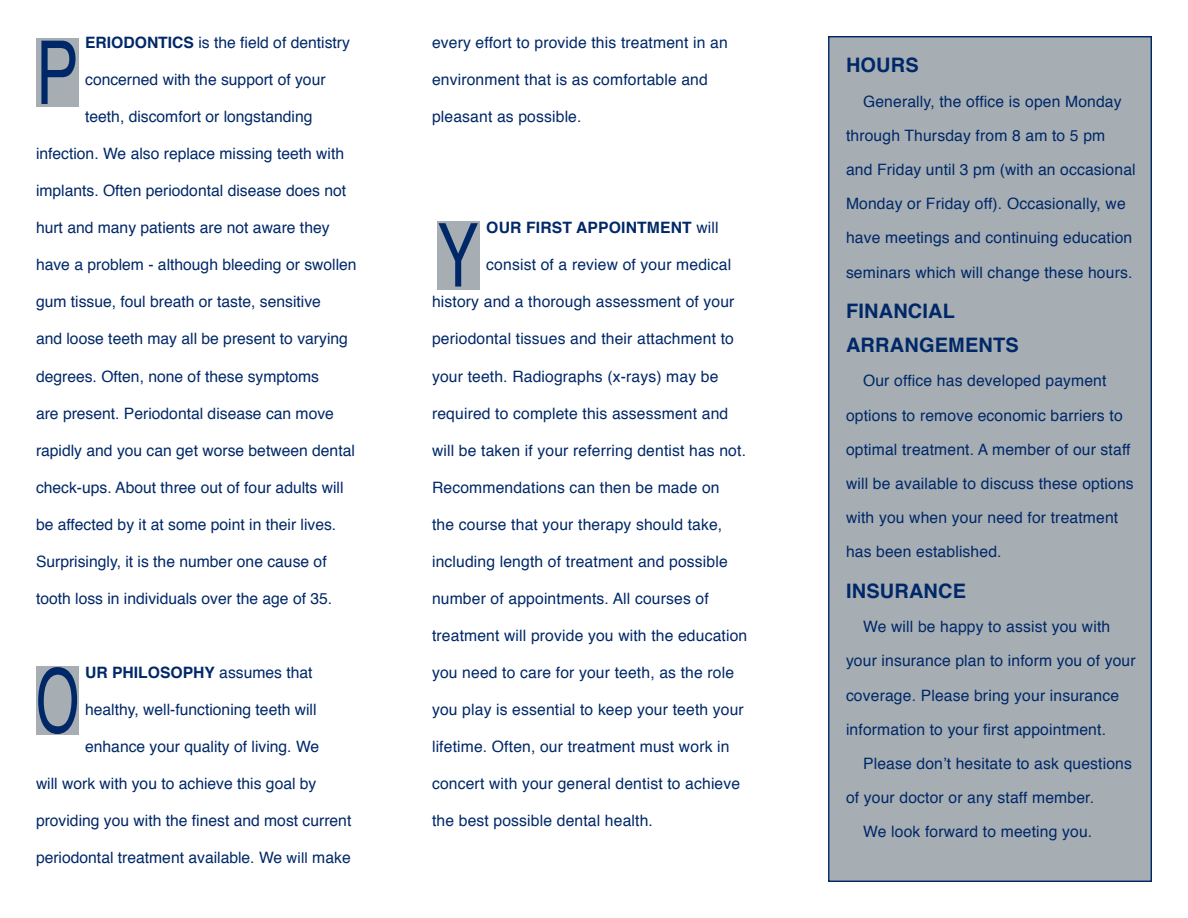
<style>
.page{position:relative;width:1188px;height:918px;background:#fff}
.page>*{position:absolute;margin:0;border:0;box-sizing:border-box;transform-origin:0 0}
.t1{font:88.35px "Helvetica";color:#002868;scale:.72 1}
.t2{font:88.35px "Helvetica";color:#002868;scale:.63 1}
.t3{font:88.35px "Helvetica";color:#002868;scale:.7 1}
.t4{font:700 19.95px "Helvetica";letter-spacing:.01em;color:#002868}
.t5{font:15.6px/34.2px "Helvetica";letter-spacing:.01em;color:#002868}
.t6{font:700 15.6px "Helvetica";letter-spacing:.01em;color:#002868}
.s1{font-weight:700}
.s2{font-weight:400}
.s3{font-size:14.85px}
</style>
<div class="page">
<div style="left:36px;top:38px;width:43px;height:69px;background:#a6aeb3"></div>
<div style="left:36px;top:666px;width:43px;height:69px;background:#a6aeb3"></div>
<div style="left:437px;top:221px;width:43px;height:68px;background:#a6aeb3"></div>
<div style="left:828px;top:36px;width:324px;height:846px;background:#a6aeb3;border:1px solid #002868"></div>
<p class="t5" style="left:85px;top:26px;width:266px"><span class="s1">ERIODONTICS</span> is the field of dentistry</p>
<p class="t5" style="left:85px;top:64px;width:242px">concerned with the support of your</p>
<p class="t5" style="left:85px;top:101px;width:229px">teeth, discomfort or longstanding</p>
<p class="t5" style="left:36px;top:138px;width:310px">infection. We also replace missing teeth with</p>
<p class="t5" style="left:36px;top:175px;width:312px">implants. Often periodontal disease does not</p>
<p class="t5" style="left:36px;top:212px;width:295px">hurt and many patients are not aware they</p>
<p class="t5" style="left:36px;top:249px;width:322px">have a problem - although bleeding or swollen</p>
<p class="t5" style="left:36px;top:286px;width:286px">gum tissue, foul breath or taste, sensitive</p>
<p class="t5" style="left:36px;top:323px;width:313px">and loose teeth may all be present to varying</p>
<p class="t5" style="left:36px;top:360px;width:285px">degrees. Often, none of these symptoms</p>
<p class="t5" style="left:36px;top:397px;width:299px">are present. Periodontal disease can move</p>
<p class="t5" style="left:36px;top:434px;width:320px">rapidly and you can get worse between dental</p>
<p class="t5" style="left:36px;top:471px;width:309px">check-ups. About three out of four adults will</p>
<p class="t5" style="left:36px;top:508px;width:302px">be affected by it at some point in their lives.</p>
<p class="t5" style="left:36px;top:545px;width:292px">Surprisingly, it is the number one cause of</p>
<p class="t5" style="left:36px;top:582px;width:298px">tooth loss in individuals over the age of 35.</p>
<p class="t1" style="left:36px;top:13px;width:60px">P</p>
<p class="t6" style="left:85px;top:662px;width:229px">UR PHILOSOPHY <span class="s2">assumes that</span></p>
<p class="t5" style="left:85px;top:693px;width:233px">healthy, well-functioning teeth will</p>
<p class="t5" style="left:85px;top:730px;width:236px">enhance your quality of living. We</p>
<p class="t5" style="left:36px;top:767px;width:282px">will work with you to achieve this goal by</p>
<p class="t5" style="left:36px;top:805px;width:317px">providing you with the finest and most current</p>
<p class="t5" style="left:36px;top:842px;width:317px">periodontal treatment available. We <span class="s3">will</span> make</p>
<p class="t2" style="left:36px;top:642px;width:70px">O</p>
<p class="t5" style="left:432px;top:26px;width:297px">every effort to provide this treatment in an</p>
<p class="t5" style="left:432px;top:64px;width:277px">environment that is as comfortable and</p>
<p class="t5" style="left:432px;top:101px;width:151px">pleasant as possible.</p>
<p class="t6" style="left:486px;top:217px;width:234px">OUR FIRST APPOINTMENT <span class="s2">will</span></p>
<p class="t5" style="left:486px;top:249px;width:246px">consist of a review of your medical</p>
<p class="t5" style="left:432px;top:286px;width:304px">history and a thorough assessment of your</p>
<p class="t5" style="left:432px;top:323px;width:303px">periodontal tissues and their attachment to</p>
<p class="t5" style="left:432px;top:360px;width:288px">your teeth. Radiographs (x-rays) may be</p>
<p class="t5" style="left:432px;top:397px;width:298px">required to complete this assessment and</p>
<p class="t5" style="left:432px;top:434px;width:316px">will be taken if your referring dentist has not.</p>
<p class="t5" style="left:432px;top:471px;width:289px">Recommendations can then be made on</p>
<p class="t5" style="left:432px;top:508px;width:292px">the course that your therapy should take,</p>
<p class="t5" style="left:432px;top:545px;width:297px">including length of treatment and possible</p>
<p class="t5" style="left:432px;top:582px;width:278px">number of appointments. All courses of</p>
<p class="t5" style="left:432px;top:619px;width:317px">treatment will provide you with the education</p>
<p class="t5" style="left:432px;top:656px;width:304px">you need to care for your teeth, as the role</p>
<p class="t5" style="left:432px;top:693px;width:313px">you play is essential to keep your teeth your</p>
<p class="t5" style="left:432px;top:730px;width:299px">lifetime. Often, our treatment must work in</p>
<p class="t5" style="left:432px;top:767px;width:310px">concert with your general dentist to achieve</p>
<p class="t5" style="left:432px;top:805px;width:222px">the best possible dental health.</p>
<p class="t3" style="left:437px;top:196px;width:60px">Y</p>
<p class="t4" style="left:846px;top:52px;width:74px">HOURS</p>
<p class="t5" style="left:846px;top:85px;width:291px;text-indent:17px">Generally, the office is open Monday through Thursday from 8 am to 5 pm<br>and Friday until 3 pm (with an occasional Monday or Friday off). Occasionally, we have meetings and continuing education seminars which will change these hours.</p>
<p class="t4" style="left:846px;top:297px;width:111px">FINANCIAL</p>
<p class="t4" style="left:846px;top:332px;width:174px">ARRANGEMENTS</p>
<p class="t5" style="left:846px;top:365px;width:289px;text-indent:17px">Our office has developed payment options to remove economic barriers to optimal treatment. A member of our staff will be available to discuss these options with you when your need for treatment has been established.</p>
<p class="t4" style="left:846px;top:577px;width:122px">INSURANCE</p>
<p class="t5" style="left:846px;top:610px;width:291px;text-indent:17px">We will be happy to assist you with your insurance plan to inform you of your coverage. Please bring your insurance information to your first appointment.</p>
<p class="t5" style="left:846px;top:747px;width:288px;text-indent:17px">Please don’t hesitate to ask questions of your doctor or any staff member.</p>
<p class="t5" style="left:863px;top:816px;width:231px">We look forward to meeting you.</p>
</div>
